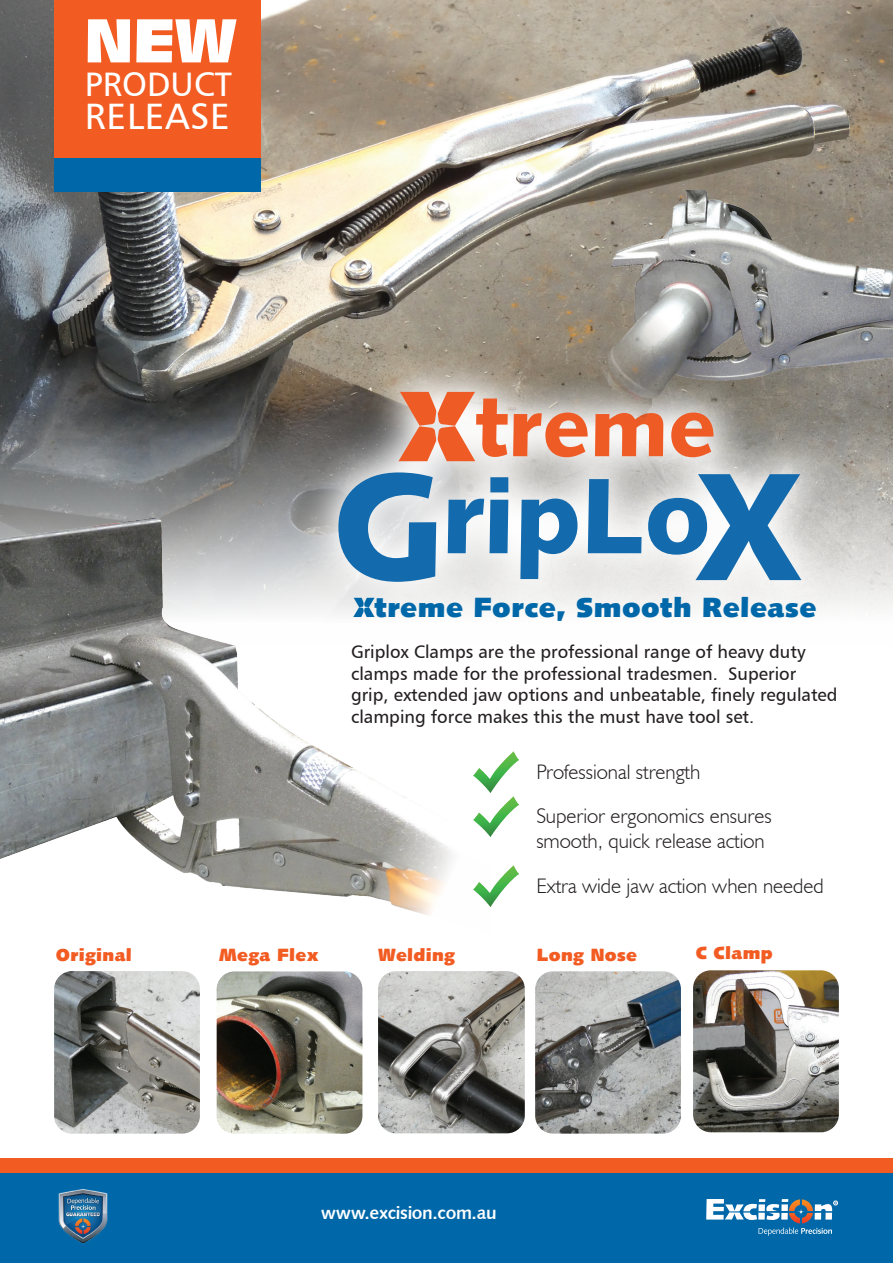
<style>
.page{position:relative;width:893px;height:1263px;background:#fff}
.page>*{position:absolute;margin:0;border:0;box-sizing:border-box;transform-origin:0 0}
.t1{font:107.4px "Humanist 531 BT Black A";color:#136aad}
.t2{font:84.6px "Humanist 531 BT Black A";color:#ef5b25}
.t3{font:62.55px "Humanist 531 BT Ultra Black A";color:#fff}
.t4{font:36.75px "Humanist 777 BT Roman B";letter-spacing:.02em;color:#fff}
.t5{font:34.05px "Humanist 777 BT Roman B";color:#fff}
.t6{font:28.05px "Humanist 531 BT Ultra Black A";letter-spacing:.02em;color:#0068a9}
.t7{font:300 21px/44.4px "Humanist 521 BT";color:#231f20}
.t8{font:18.45px "Humanist 531 BT Bold A";letter-spacing:-.02em;color:#fff}
.t9{font:18px/21.6px "Humanist 777 BT Roman B";color:#231f20}
.t10{font:17.85px "Humanist 531 BT Ultra Black A";letter-spacing:.02em;color:#f25b21}
.s1{font-size:153.45px}
</style>
<div class="page">
<img style="left:0;top:0;width:893px;height:610px">
<img style="left:0;top:507px;width:491px;height:408px">
<svg style="left:296px;top:349px;width:546px;height:275px"></svg>
<svg style="left:398px;top:392px;width:77px;height:69px;background:#e88d6b"></svg>
<svg style="left:353px;top:598px;width:22px;height:19px"></svg>
<img style="left:54px;top:971px;width:146px;height:163px">
<img style="left:378px;top:971px;width:147px;height:162px">
<img style="left:535px;top:971px;width:146px;height:162px">
<img style="left:693px;top:970px;width:146px;height:162px">
<img style="left:217px;top:971px;width:145px;height:163px">
<div style="left:54px;top:0;width:207px;height:158px;background:#f25b21"></div>
<div style="left:54px;top:158px;width:207px;height:34px;background:#0068a9"></div>
<div style="left:0;top:1158px;width:893px;height:16px;background:#f25b21"></div>
<div style="left:0;top:1174px;width:893px;height:89px;background:#0068a9"></div>
<img style="left:58px;top:1189px;width:50px;height:55px">
<svg style="left:706px;top:1199px;width:132px;height:37px"></svg>
<img style="left:473px;top:752px;width:45px;height:40px">
<img style="left:473px;top:796px;width:45px;height:40px">
<img style="left:473px;top:866px;width:45px;height:40px">
<img style="left:608px;top:190px;width:285px;height:257px">
<h3 class="t3" style="left:85px;top:1px;width:153px">NEW</h3>
<h3 class="t5" style="left:85px;top:63px;width:149px">PRODUCT</h3>
<h3 class="t4" style="left:85px;top:93px;width:147px">RELEASE</h3>
<h2 class="t2" style="left:475px;top:373px;width:243px">treme</h2>
<h1 class="t1" style="left:332px;top:448px;width:472px"><span class="s1">G</span>ripLo<span class="s1">X</span></h1>
<h3 class="t6" style="left:374px;top:589px;width:444px">treme Force, Smooth Release</h3>
<p class="t9" style="left:351px;top:640px;width:488px">Griplox Clamps are the professional range of heavy duty clamps made for the professional tradesmen. Superior grip, extended jaw options and unbeatable, finely regulated clamping force makes this the must have tool set.</p>
<p class="t7" style="left:536px;top:749px;width:237px">Professional strength<br>Superior ergonomics ensures</p>
<p class="t7" style="left:536px;top:818px;width:289px">smooth, quick release action<br>Extra wide jaw action when needed</p>
<p class="t10" style="left:56px;top:943px;width:77px">Original</p>
<p class="t10" style="left:219px;top:943px;width:101px">Mega Flex</p>
<p class="t10" style="left:378px;top:943px;width:78px">Welding</p>
<p class="t10" style="left:537px;top:943px;width:102px">Long Nose</p>
<p class="t10" style="left:696px;top:942px;width:78px">C Clamp</p>
<p class="t8" style="left:321px;top:1201px;width:177px">www.excision.com.au</p>
</div>
